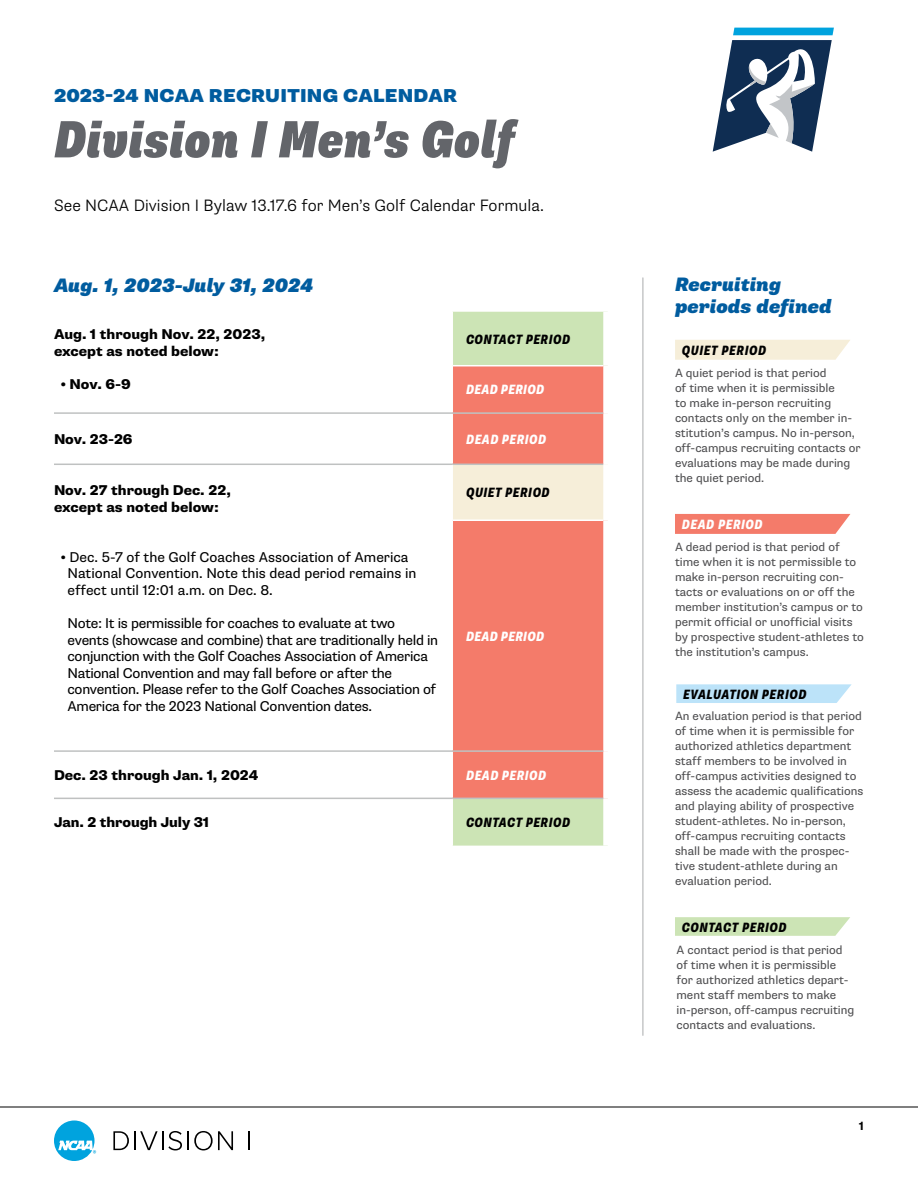
<style>
.page{position:relative;width:918px;height:1188px;background:#fff}
.page>*{position:absolute;margin:0;border:0;box-sizing:border-box;transform-origin:0 0}
.t1{font:italic 900 condensed 52.5px "Supria Sans";color:#63656a}
.t2{font:italic 900 19.5px/22.5px "Supria Sans";color:#005c9f}
.t3{font:900 18.75px "Supria Sans";letter-spacing:.015em;color:#005c9f}
.t4{font:300 16.5px "Supria Sans";letter-spacing:.005em;color:#000}
.t5{font:14.25px/16.5px "Supria Sans";letter-spacing:-.02em;color:#000}
.t6{font:800 14.25px/16.5px "Supria Sans";color:#000}
.t7{font:14.25px/16.5px "Supria Sans";color:#000}
.t8{font:italic 800 condensed 13.5px "Supria Sans";letter-spacing:.03em;color:#000}
.t9{font:italic 800 condensed 13.5px "Supria Sans";letter-spacing:.03em;color:#fff}
.t10{font:12px/15px "Supria Sans";color:#4d4d4f}
.t11{font:700 12px "Supria Sans";color:#000}
.s1{font-weight:700}
</style>
<div class="page">
<hr style="left:0;top:1107px;width:918px;height:1px;background:#000">
<svg style="left:113px;top:1131px;width:120px;height:19px"></svg>
<svg style="left:248px;top:1131px;width:1px;height:19px"></svg>
<svg style="left:54px;top:1120px;width:42px;height:41px"></svg>
<div style="left:453px;top:312px;width:150px;height:534px;background:#cce4b5"></div>
<div style="left:453px;top:366px;width:150px;height:46px;background:#f47b6a"></div>
<div style="left:453px;top:414px;width:150px;height:384px;background:#f47b6a"></div>
<div style="left:453px;top:464px;width:155px;height:56px;background:#f6eed9"></div>
<div style="left:603px;top:464px;width:9px;height:56px;background:#fff"></div>
<hr style="left:54px;top:412px;width:399px;height:2px;background:#bfc1c1">
<hr style="left:54px;top:464px;width:399px;height:1px;background:#bfc1c1">
<hr style="left:453px;top:464px;width:150px;height:1px;background:#bfc1c1">
<hr style="left:54px;top:750px;width:399px;height:2px;background:#bfc1c1">
<hr style="left:453px;top:750px;width:150px;height:2px;background:#bfc1c1">
<hr style="left:54px;top:798px;width:399px;height:1px;background:#bfc1c1">
<hr style="left:453px;top:798px;width:150px;height:1px;background:#bfc1c1">
<hr style="left:453px;top:520px;width:150px;height:1px;background:#fff">
<hr style="left:453px;top:412px;width:150px;height:2px;background:#bfc1c1">
<hr style="left:453px;top:365px;width:150px;height:1px;background:#fff">
<svg style="left:675px;top:514px;width:175px;height:20px;background:#f48070"></svg>
<svg style="left:675px;top:340px;width:175px;height:20px;background:#f6eedb"></svg>
<svg style="left:675px;top:917px;width:175px;height:19px;background:#cfe5b9"></svg>
<svg style="left:676px;top:684px;width:176px;height:19px;background:#c0e4f9"></svg>
<hr style="left:643px;top:278px;width:1px;height:757px;background:#a9abac">
<svg style="left:712px;top:27px;width:122px;height:125px"></svg>
<h3 class="t3" style="left:54px;top:84px;width:405px">2023-24 NCAA RECRUITING CALENDAR</h3>
<h1 class="t1" style="left:54px;top:107px;width:462px">Division I Men’s Golf</h1>
<h3 class="t4" style="left:54px;top:195px;width:492px">See NCAA Division I Bylaw 13.17.6 for Men’s Golf Calendar Formula.</h3>
<h2 class="t2" style="left:54px;top:274px;width:261px">Aug. 1, 2023-July 31, 2024</h2>
<p class="t6" style="left:54px;top:327px;width:213px">Aug. 1 through Nov. 22, 2023, except as noted below:</p>
<p class="t6" style="left:61px;top:377px;width:72px">• Nov. 6-9</p>
<p class="t8" style="left:466px;top:331px;width:106px">CONTACT PERIOD</p>
<p class="t9" style="left:466px;top:382px;width:80px">DEAD PERIOD</p>
<p class="t6" style="left:54px;top:431px;width:80px">Nov. 23-26</p>
<p class="t9" style="left:466px;top:431px;width:82px">DEAD PERIOD</p>
<p class="t6" style="left:54px;top:482px;width:178px">Nov. 27 through Dec. 22, except as noted below:</p>
<p class="t7" style="left:68px;top:549px;width:350px;text-indent:-7px"><span class="s1">•</span> Dec. 5-7 of the Golf Coaches Association of America<br>National Convention. Note this dead period remains in effect until 12:01 a.m. on Dec. 8.</p>
<p class="t5" style="left:68px;top:616px;width:372px">Note: It is permissible for coaches to evaluate at two events (showcase and combine) that are traditionally held in conjunction with the Golf Coaches Association of America National Convention and may fall before or after the convention. Please refer to the Golf Coaches Association of America for the 2023 National Convention dates.</p>
<p class="t8" style="left:466px;top:484px;width:85px">QUIET PERIOD</p>
<p class="t9" style="left:466px;top:628px;width:80px">DEAD PERIOD</p>
<p class="t6" style="left:54px;top:767px;width:206px">Dec. 23 through Jan. 1, 2024</p>
<p class="t9" style="left:466px;top:767px;width:82px">DEAD PERIOD</p>
<p class="t6" style="left:54px;top:815px;width:157px">Jan. 2 through July 31</p>
<p class="t8" style="left:466px;top:814px;width:106px">CONTACT PERIOD</p>
<h2 class="t2" style="left:675px;top:274px;width:158px">Recruiting periods defined</h2>
<p class="t8" style="left:682px;top:342px;width:86px">QUIET PERIOD</p>
<p class="t10" style="left:675px;top:365px;width:187px">A quiet period is that period<br>of time when it is permissible<br>to make in-person recruiting contacts only on the member in&shy;stitution’s campus. No in-person, off-campus recruiting contacts or evaluations may be made during the quiet period.</p>
<p class="t9" style="left:682px;top:516px;width:82px">DEAD PERIOD</p>
<p class="t10" style="left:675px;top:540px;width:190px">A dead period is that period of time when it is not permissible to make in-person recruiting con&shy;tacts or evaluations on or off the member institution’s campus or to permit official or unofficial visits by prospective student-athletes to the institution’s campus.</p>
<p class="t8" style="left:683px;top:686px;width:125px">EVALUATION PERIOD</p>
<p class="t10" style="left:675px;top:709px;width:190px">An evaluation period is that period of time when it is permissible for authorized athletics department staff members to be involved in off-campus activities designed to assess the academic qualifications and playing ability of prospective student-athletes. No in-person, off-campus recruiting contacts shall be made with the prospec&shy;tive student-athlete during an evaluation period.</p>
<p class="t8" style="left:682px;top:919px;width:106px">CONTACT PERIOD</p>
<p class="t10" style="left:676px;top:942px;width:179px">A contact period is that period of time when it is permissible for authorized athletics depart&shy;ment staff members to make in-person, off-campus recruiting contacts and evaluations.</p>
<p class="t11" style="left:859px;top:1118px;width:6px">1</p>
</div>
